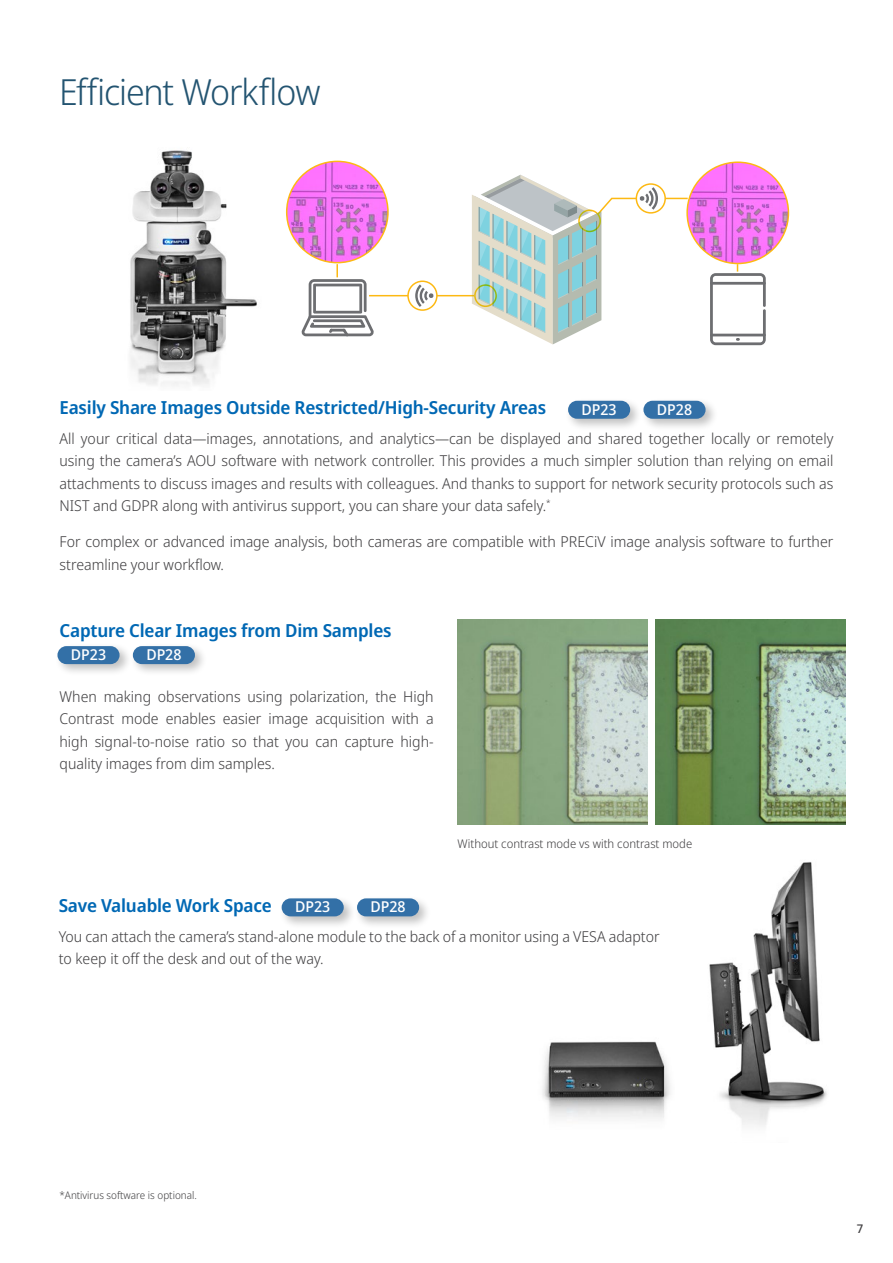
<style>
.page{position:relative;width:893px;height:1263px;background:#fff}
.page>*{position:absolute;margin:0;border:0;box-sizing:border-box;transform-origin:0 0}
.Title_1{font:300 36px "Noto Sans Display";letter-spacing:-.03em;color:#235471}
.EV_Title_12{font:600 18px "Noto Sans Display";letter-spacing:-.01em;color:#0068b4}
.Text{font:300 15px/22.5px "Noto Sans Display";color:#414042;text-align:justify}
.Title_4{font:500 15px "Noto Sans Display";color:#fff}
.t1{font:300 12px "Noto Sans Display";color:#414042}
.t2{font:500 12px "Noto Sans Display";color:#414042}
.Table_cell_text{font:300 10.5px "Noto Sans Display";color:#414042}
</style>
<div class="page">
<img style="left:709px;top:862px;width:118px;height:264px">
<img style="left:458px;top:619px;width:189px;height:206px">
<img style="left:655px;top:619px;width:190px;height:206px">
<img style="left:130px;top:150px;width:127px;height:236px">
<img style="left:287px;top:161px;width:101px;height:102px;border-radius:51px">
<div style="left:286px;top:161px;width:103px;height:102px;border:2px solid #fdb913;border-radius:50%"></div>
<img style="left:687px;top:162px;width:101px;height:101px;border-radius:51px">
<div style="left:686px;top:161px;width:103px;height:103px;border:2px solid #fdb913;border-radius:50%"></div>
<svg style="left:710px;top:264px;width:56px;height:81px"></svg>
<hr style="left:369px;top:295px;width:105px;height:1px;background:#fdb913">
<svg style="left:301px;top:264px;width:73px;height:72px"></svg>
<svg style="left:408px;top:281px;width:29px;height:29px"></svg>
<div style="left:407px;top:280px;width:31px;height:31px;border:2px solid #fdb913;border-radius:50%"></div>
<svg style="left:415px;top:284px;width:19px;height:23px"></svg>
<svg style="left:472px;top:174px;width:217px;height:170px"></svg>
<img style="left:542px;top:1041px;width:128px;height:78px">
<div style="left:640px;top:397px;width:78px;height:35px;background:#000;opacity:.25"></div>
<div style="left:643px;top:401px;width:63px;height:18px;background:#3370a7;border-radius:9px"></div>
<div style="left:130px;top:643px;width:78px;height:34px;background:#000;opacity:.25"></div>
<div style="left:133px;top:646px;width:62px;height:18px;background:#3370a7;border-radius:9px"></div>
<div style="left:55px;top:643px;width:77px;height:34px;background:#000;opacity:.25"></div>
<div style="left:57px;top:646px;width:63px;height:18px;background:#3370a7;border-radius:9px"></div>
<div style="left:354px;top:895px;width:78px;height:34px;background:#000;opacity:.25"></div>
<div style="left:357px;top:898px;width:62px;height:18px;background:#3370a7;border-radius:9px"></div>
<div style="left:279px;top:895px;width:77px;height:34px;background:#000;opacity:.25"></div>
<div style="left:282px;top:898px;width:62px;height:18px;background:#3370a7;border-radius:9px"></div>
<div style="left:565px;top:397px;width:78px;height:35px;background:#000;opacity:.25"></div>
<div style="left:568px;top:401px;width:62px;height:18px;background:#3370a7;border-radius:9px"></div>
<p class="Title_1" style="left:59px;top:66px;width:263px">Efficient Workflow</p>
<p class="EV_Title_12" style="left:60px;top:395px;width:488px">Easily Share Images Outside Restricted/High-Security Areas</p>
<p class="Text" style="left:60px;top:427px;width:775px">All your critical data—images, annotations, and analytics—can be displayed and shared together locally or remotely using the camera’s AOU software with network controller. This provides a much simpler solution than relying on email attachments to discuss images and results with colleagues. And thanks to support for network security protocols such as NIST and GDPR along with antivirus support, you can share your data safely.<sup>*</sup></p>
<p class="Text" style="left:60px;top:531px;width:775px">For complex or advanced image analysis, both cameras are compatible with PRECiV image analysis software to further streamline your workflow.</p>
<p class="Title_4" style="left:581px;top:399px;width:37px">DP23</p>
<p class="Title_4" style="left:657px;top:399px;width:37px">DP28</p>
<p class="EV_Title_12" style="left:60px;top:618px;width:334px">Capture Clear Images from Dim Samples</p>
<p class="Title_4" style="left:71px;top:644px;width:37px">DP23</p>
<p class="Title_4" style="left:146px;top:644px;width:37px">DP28</p>
<p class="Text" style="left:60px;top:685px;width:376px">When making observations using polarization, the High Contrast mode enables easier image acquisition with a high signal-to-noise ratio so that you can capture high&shy;quality images from dim samples.</p>
<p class="t1" style="left:458px;top:835px;width:236px">Without contrast mode vs with contrast mode</p>
<p class="EV_Title_12" style="left:59px;top:893px;width:215px">Save Valuable Work Space</p>
<p class="Text" style="left:59px;top:925px;width:602px">You can attach the camera’s stand-alone module to the back of a monitor using a VESA adaptor to keep it off the desk and out of the way.</p>
<p class="Title_4" style="left:295px;top:896px;width:37px">DP23</p>
<p class="Title_4" style="left:370px;top:896px;width:37px">DP28</p>
<p class="Table_cell_text" style="left:60px;top:1188px;width:139px">*Antivirus software is optional.</p>
<p class="t2" style="left:857px;top:1220px;width:8px">7</p>
</div>
